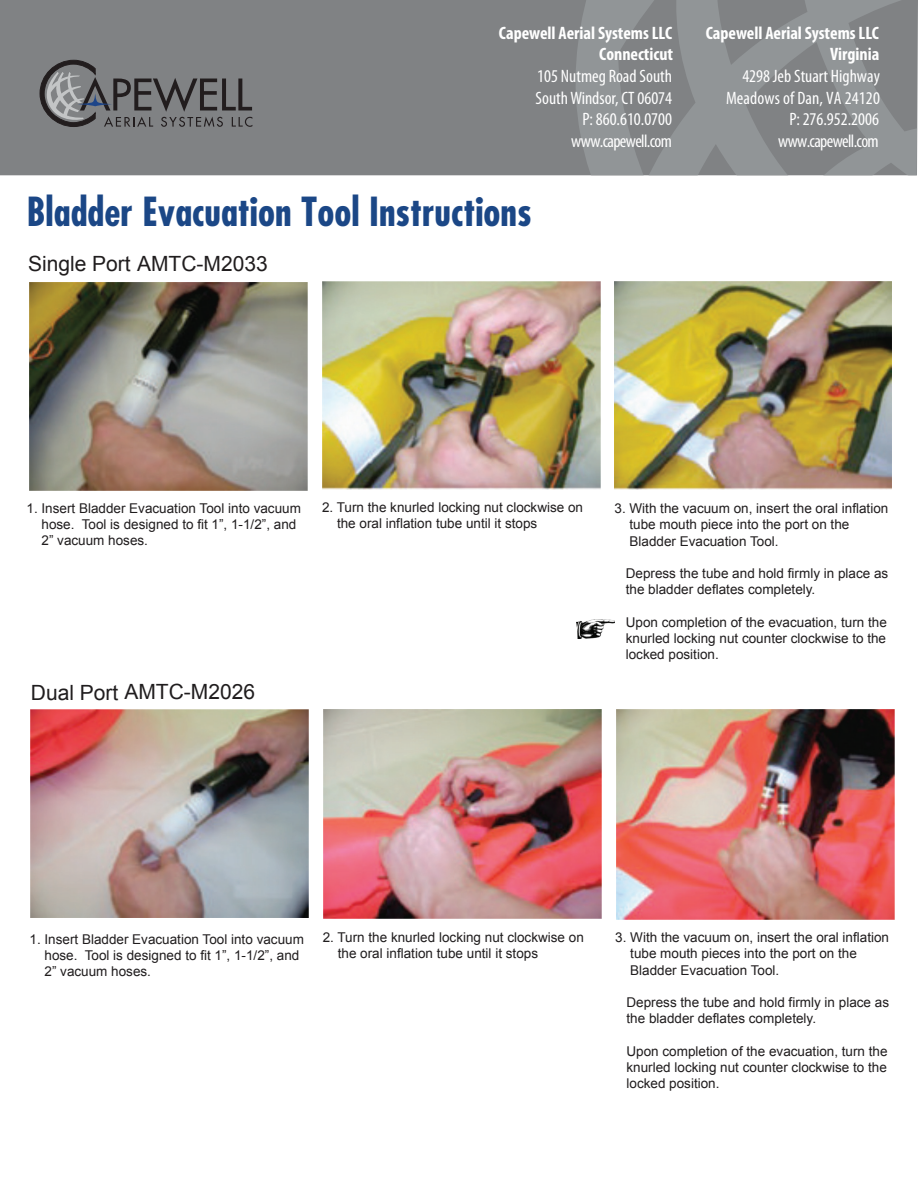
<style>
.page{position:relative;width:918px;height:1188px;background:#fff}
.page>*{position:absolute;margin:0;border:0;box-sizing:border-box;transform-origin:0 0}
.t1{font:700 condensed 39px "Futura Std";color:#1b4786}
.t2{font:21px "Arial";color:#201d1e}
.t3{font:condensed 18px/21.6px "Myriad Pro";color:#fff;text-align:right}
.t4{font:700 condensed 18px "Myriad Pro";color:#fff}
.t5{font:13.5px/16.2px "Arial";color:#201d1e}
</style>
<div class="page">
<div style="left:0;top:0;width:538px;height:175px;background:#808284"></div>
<svg style="left:538px;top:0;width:380px;height:175px;background:#888a8c"></svg>
<svg style="left:40px;top:60px;width:212px;height:67px;background:#6f7072"></svg>
<img style="left:577px;top:619px;width:37px;height:20px">
<img style="left:30px;top:282px;width:278px;height:208px">
<img style="left:323px;top:282px;width:278px;height:208px">
<img style="left:614px;top:281px;width:278px;height:208px">
<img style="left:30px;top:709px;width:278px;height:209px">
<img style="left:323px;top:710px;width:278px;height:208px">
<img style="left:616px;top:710px;width:278px;height:210px">
<h3 class="t4" style="left:499px;top:23px;width:175px">Capewell Aerial Systems LLC</h3>
<h3 class="t4" style="left:706px;top:23px;width:175px">Capewell Aerial Systems LLC</h3>
<h3 class="t3" style="left:537px;top:66px;width:136px">105 Nutmeg Road South</h3>
<h3 class="t4" style="left:599px;top:45px;width:75px">Connecticut</h3>
<h3 class="t3" style="left:536px;top:87px;width:138px">SouthWindsor, CT 06074<br>P: 860.610.0700 www.capewell.com</h3>
<h3 class="t4" style="left:830px;top:45px;width:51px">Virginia</h3>
<h3 class="t3" style="left:726px;top:87px;width:155px">Meadows of Dan, VA 24120<br>P: 276.952.2006 www.capewell.com</h3>
<h3 class="t3" style="left:742px;top:66px;width:139px">4298 Jeb Stuart Highway</h3>
<h1 class="t1" style="left:27px;top:188px;width:506px">Bladder Evacuation Tool Instructions</h1>
<h2 class="t2" style="left:28px;top:250px;width:241px">Single Port AMTC-M2033</h2>
<p class="t5" style="left:42px;top:500px;width:261px;text-indent:-15px">1. Insert Bladder Evacuation Tool into vacuum hose. Tool is designed to fit 1”, 1-1/2”, and<br>2” vacuum hoses.</p>
<p class="t5" style="left:337px;top:499px;width:248px;text-indent:-15px">2. Turn the knurled locking nut clockwise on the oral inflation tube until it stops</p>
<p class="t5" style="left:630px;top:500px;width:260px;text-indent:-15px">3. With the vacuum on, insert the oral inflation tube mouth piece into the port on the<br>Bladder Evacuation Tool.</p>
<p class="t5" style="left:626px;top:565px;width:264px">Depress the tube and hold firmly in place as the bladder deflates completely.</p>
<p class="t5" style="left:626px;top:614px;width:263px;text-align:justify">Upon completion of the evacuation, turn the knurled locking nut counter clockwise to the locked position.</p>
<h2 class="t2" style="left:31px;top:678px;width:226px">Dual Port AMTC-M2026</h2>
<p class="t5" style="left:45px;top:931px;width:261px;text-indent:-15px">1. Insert Bladder Evacuation Tool into vacuum hose. Tool is designed to fit 1”, 1-1/2”, and<br>2” vacuum hoses.</p>
<p class="t5" style="left:338px;top:929px;width:248px;text-indent:-15px">2. Turn the knurled locking nut clockwise on the oral inflation tube until it stops</p>
<p class="t5" style="left:630px;top:929px;width:260px;text-indent:-15px">3. With the vacuum on, insert the oral inflation tube mouth pieces into the port on the<br>Bladder Evacuation Tool.</p>
<p class="t5" style="left:627px;top:994px;width:264px">Depress the tube and hold firmly in place as the bladder deflates completely.</p>
<p class="t5" style="left:627px;top:1043px;width:263px;text-align:justify">Upon completion of the evacuation, turn the knurled locking nut counter clockwise to the locked position.</p>
</div>
